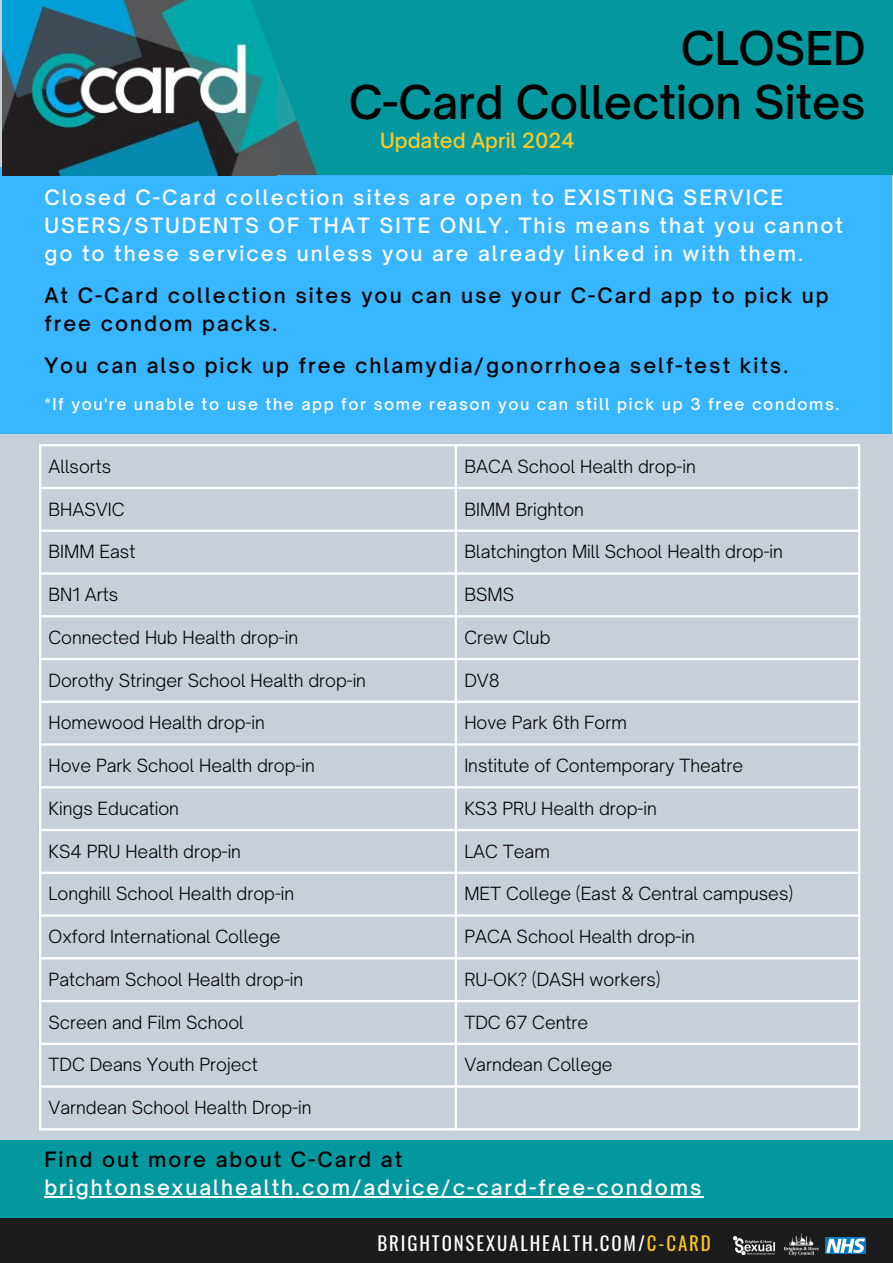
<style>
.page{position:relative;width:893px;height:1263px;background:#c7d0d8}
.page>*{position:absolute;margin:0;border:0;box-sizing:border-box;transform-origin:0 0}
.t1{font:500 44.55px/54.6px "Open Sauce One";color:#000;text-align:right}
.t2{font:500 20.25px/28.1px "Open Sauce One";letter-spacing:.1em;color:#fff}
.t3{font:500 20.25px/28.1px "Open Sauce One";letter-spacing:.1em;color:#000}
.t4{font:500 20.17px "Open Sauce One";color:#f6c92f}
.t5{font:18.9px "Oswald";letter-spacing:.1em;color:#fff}
.t6{font:300 17.4px "Open Sauce One";color:#000}
.t7{font:500 15.75px "Open Sauce One";letter-spacing:.1em;color:#fff}
.s1{color:#fac81a}
</style>
<div class="page">
<div style="left:0;top:167px;width:891px;height:267px;background:#38b6ff"></div>
<svg style="left:2px;top:0;width:891px;height:175px;background:#118b92"></svg>
<div style="left:0;top:1218px;width:893px;height:45px;background:#1c1c1c"></div>
<img style="left:785px;top:1234px;width:33px;height:22px">
<img style="left:826px;top:1238px;width:40px;height:15px">
<img style="left:734px;top:1237px;width:40px;height:18px">
<div style="left:0;top:1140px;width:893px;height:78px;background:#03989e"></div>
<hr style="left:39px;top:446px;width:2px;height:682px;background:#fff">
<hr style="left:455px;top:446px;width:2px;height:682px;background:#fff">
<hr style="left:858px;top:446px;width:2px;height:682px;background:#fff">
<hr style="left:39px;top:444px;width:821px;height:2px;background:#fff">
<hr style="left:39px;top:487px;width:821px;height:2px;background:#fff">
<hr style="left:39px;top:530px;width:821px;height:2px;background:#fff">
<hr style="left:39px;top:572px;width:821px;height:3px;background:#fff">
<hr style="left:39px;top:615px;width:821px;height:2px;background:#fff">
<hr style="left:39px;top:658px;width:821px;height:2px;background:#fff">
<hr style="left:39px;top:701px;width:821px;height:2px;background:#fff">
<hr style="left:39px;top:743px;width:821px;height:3px;background:#fff">
<hr style="left:39px;top:786px;width:821px;height:2px;background:#fff">
<hr style="left:39px;top:829px;width:821px;height:2px;background:#fff">
<hr style="left:39px;top:872px;width:821px;height:2px;background:#fff">
<hr style="left:39px;top:914px;width:821px;height:3px;background:#fff">
<hr style="left:39px;top:957px;width:821px;height:2px;background:#fff">
<hr style="left:39px;top:1000px;width:821px;height:2px;background:#fff">
<hr style="left:39px;top:1043px;width:821px;height:2px;background:#fff">
<hr style="left:39px;top:1085px;width:821px;height:3px;background:#fff">
<hr style="left:39px;top:1128px;width:821px;height:2px;background:#fff">
<hr style="left:44px;top:1196px;width:660px;height:2px;background:#fff">
<h1 class="t1" style="left:349px;top:20px;width:518px">CLOSED<br>C-Card Collection Sites</h1>
<p class="t4" style="left:380px;top:127px;width:196px">Updated April 2024</p>
<p class="t2" style="left:44px;top:183px;width:800px">Closed C-Card collection sites are open to EXISTING SERVICE<br>USERS/STUDENTS OF THAT SITE ONLY. This means that you cannot go to these services unless you are already linked in with them.</p>
<p class="t3" style="left:44px;top:281px;width:786px">At C-Card collection sites you can use your C-Card app to pick up free condom packs.</p>
<p class="t3" style="left:44px;top:350px;width:745px">You can also pick up free chlamydia/gonorrhoea self-test kits.</p>
<p class="t7" style="left:44px;top:393px;width:796px">*If you're unable to use the app for some reason you can still pick up 3 free condoms.</p>
<p class="t6" style="left:49px;top:455px;width:64px">Allsorts</p>
<p class="t6" style="left:464px;top:455px;width:233px">BACA School Health drop-in</p>
<p class="t6" style="left:49px;top:498px;width:77px">BHASVIC</p>
<p class="t6" style="left:464px;top:498px;width:121px">BIMM Brighton</p>
<p class="t6" style="left:49px;top:541px;width:88px">BIMM East</p>
<p class="t6" style="left:464px;top:541px;width:320px">Blatchington Mill School Health drop-in</p>
<p class="t6" style="left:49px;top:583px;width:71px">BN1 Arts</p>
<p class="t6" style="left:464px;top:583px;width:51px">BSMS</p>
<p class="t6" style="left:49px;top:626px;width:251px">Connected Hub Health drop-in</p>
<p class="t6" style="left:464px;top:626px;width:88px">Crew Club</p>
<p class="t6" style="left:49px;top:669px;width:319px">Dorothy Stringer School Health drop-in</p>
<p class="t6" style="left:464px;top:669px;width:37px">DV8</p>
<p class="t6" style="left:49px;top:712px;width:218px">Homewood Health drop-in</p>
<p class="t6" style="left:464px;top:712px;width:164px">Hove Park 6th Form</p>
<p class="t6" style="left:49px;top:754px;width:268px">Hove Park School Health drop-in</p>
<p class="t6" style="left:464px;top:754px;width:280px">Institute of Contemporary Theatre</p>
<p class="t6" style="left:49px;top:797px;width:132px">Kings Education</p>
<p class="t6" style="left:464px;top:797px;width:194px">KS3 PRU Health drop-in</p>
<p class="t6" style="left:49px;top:840px;width:194px">KS4 PRU Health drop-in</p>
<p class="t6" style="left:464px;top:840px;width:87px">LAC Team</p>
<p class="t6" style="left:49px;top:883px;width:247px">Longhill School Health drop-in</p>
<p class="t6" style="left:464px;top:883px;width:330px">MET College (East &amp; Central campuses)</p>
<p class="t6" style="left:49px;top:925px;width:233px">Oxford International College</p>
<p class="t6" style="left:464px;top:925px;width:232px">PACA School Health drop-in</p>
<p class="t6" style="left:49px;top:968px;width:256px">Patcham School Health drop-in</p>
<p class="t6" style="left:464px;top:968px;width:198px">RU-OK? (DASH workers)</p>
<p class="t6" style="left:49px;top:1011px;width:197px">Screen and Film School</p>
<p class="t6" style="left:464px;top:1011px;width:125px">TDC 67 Centre</p>
<p class="t6" style="left:49px;top:1054px;width:211px">TDC Deans Youth Project</p>
<p class="t6" style="left:464px;top:1054px;width:150px">Varndean College</p>
<p class="t6" style="left:49px;top:1096px;width:264px">Varndean School Health Drop-in</p>
<p class="t3" style="left:44px;top:1145px;width:359px">Find out more about C-Card at</p>
<p class="t2" style="left:44px;top:1173px;width:659px">brightonsexualhealth.com/advice/c-card-free-condoms</p>
<p class="t5" style="left:377px;top:1227px;width:335px">BRIGHTONSEXUALHEALTH.COM/<span class="s1">C-CARD</span></p>
</div>
